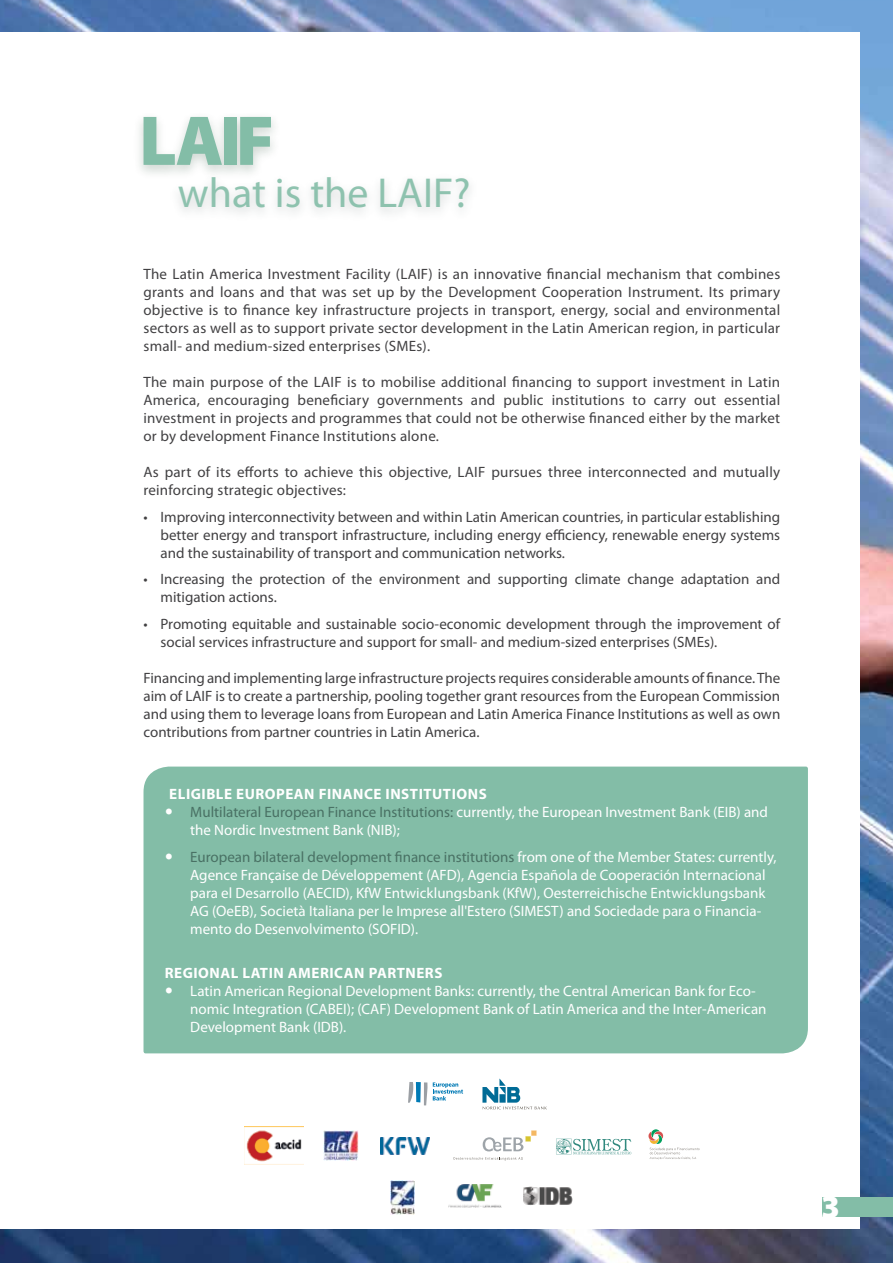
<style>
.page{position:relative;width:893px;height:1263px;background:#fff}
.page>*{position:absolute;margin:0;border:0;box-sizing:border-box;transform-origin:0 0}
.t1{font:42px "Myriad Pro";color:rgb(131 189 167/.9)}
.t2{font:900 33px "Myriad Pro";color:#fff}
.t3{font:15px/18px "Myriad Pro";color:#414042;text-align:justify}
.t4{font:15px/18px "Myriad Pro";color:#fff}
.t5{font:700 15px "Myriad Pro";letter-spacing:.035em;color:#fff}
.s1{font-weight:700}
.s2{color:#497164}
</style>
<div class="page">
<img style="left:0;top:0;width:893px;height:1263px">
<div style="left:0;top:32px;width:859px;height:1197px;background:#fff"></div>
<div style="left:144px;top:766px;width:664px;height:287px;background:#83bda7"></div>
<div style="left:822px;top:1197px;width:71px;height:19px;background:#83bda7"></div>
<img style="left:391px;top:1181px;width:24px;height:34px">
<img style="left:448px;top:1185px;width:54px;height:22px">
<img style="left:523px;top:1186px;width:50px;height:19px">
<svg style="left:453px;top:1157px;width:70px;height:3px"></svg>
<svg style="left:483px;top:1130px;width:54px;height:21px"></svg>
<svg style="left:556px;top:1139px;width:75px;height:15px"></svg>
<svg style="left:648px;top:1129px;width:51px;height:31px"></svg>
<img style="left:323px;top:1130px;width:35px;height:31px">
<img style="left:245px;top:1127px;width:58px;height:38px">
<img style="left:380px;top:1138px;width:49px;height:16px">
<svg style="left:482px;top:1078px;width:65px;height:31px"></svg>
<svg style="left:433px;top:1082px;width:30px;height:18px"></svg>
<svg style="left:408px;top:1082px;width:19px;height:23px"></svg>
<img style="left:139px;top:116px;width:146px;height:68px">
<svg style="left:144px;top:117px;width:78px;height:48px"></svg>
<div style="left:224px;top:117px;width:13px;height:48px;background:#83bda7"></div>
<svg style="left:240px;top:117px;width:31px;height:48px"></svg>
<svg style="left:166px;top:809px;width:6px;height:5px"></svg>
<svg style="left:166px;top:853px;width:6px;height:6px"></svg>
<svg style="left:166px;top:988px;width:6px;height:5px"></svg>
<h1 class="t1" style="left:178px;top:167px;width:294px">what is the LAIF?</h1>
<p class="t3" style="left:144px;top:265px;width:638px">The Latin America Investment Facility (LAIF) is an innovative financial mechanism that combines grants and loans and that was set up by the Development Cooperation Instrument. Its primary objective is to finance key infrastructure projects in transport, energy, social and environmental sectors as well as to support private sector development in the Latin American region, in particular small- and medium-sized enterprises (SMEs).</p>
<p class="t3" style="left:144px;top:373px;width:638px">The main purpose of the LAIF is to mobilise additional financing to support investment in Latin America, encouraging beneficiary governments and public institutions to carry out essential investment in projects and programmes that could not be otherwise financed either by the market or by development Finance Institutions alone.</p>
<p class="t3" style="left:144px;top:463px;width:638px">As part of its efforts to achieve this objective, LAIF pursues three interconnected and mutually reinforcing strategic objectives:</p>
<p class="t3" style="left:161px;top:507px;width:621px;text-indent:-17px">• Improving interconnectivity between and within Latin American countries, in particular establishing better energy and transport infrastructure, including energy efficiency, renewable energy systems and the sustainability of transport and communication networks.</p>
<p class="t3" style="left:161px;top:570px;width:621px;text-indent:-17px">• Increasing the protection of the environment and supporting climate change adaptation and mitigation actions.</p>
<p class="t3" style="left:161px;top:614px;width:621px;text-indent:-17px">• Promoting equitable and sustainable socio-economic development through the improvement of social services infrastructure and support for small- and medium-sized enterprises (SMEs).</p>
<p class="t3" style="left:144px;top:668px;width:638px">Financing and implementing large infrastructure projects requires considerable amounts of finance. The aim of LAIF is to create a partnership, pooling together grant resources from the European Commission and using them to leverage loans from European and Latin America Finance Institutions as well as own contributions from partner countries in Latin America.</p>
<p class="t4" style="left:190px;top:785px;width:579px;text-indent:-21px"><span class="s1">ELIGIBLE EUROPEAN FINANCE INSTITUTIONS<br></span><span class="s2">Multilateral European Finance Institutions:</span> currently, the European Investment Bank (EIB) and the Nordic Investment Bank (NIB);</p>
<p class="t4" style="left:190px;top:847px;width:588px"><span class="s2">European bilateral development finance institutions</span> from one of the Member States: currently, Agence Française de Développement (AFD), Agencia Española de Cooperación Internacional para el Desarrollo (AECID), KfW Entwicklungsbank (KfW), Oesterreichische Entwicklungsbank AG (OeEB), Società Italiana per le Imprese all'Estero (SIMEST) and Sociedade para o Financia&shy;mento do Desenvolvimento (SOFID).</p>
<p class="t5" style="left:165px;top:963px;width:279px">REGIONAL LATIN AMERICAN PARTNERS</p>
<p class="t4" style="left:190px;top:982px;width:578px">Latin American Regional Development Banks: currently, the Central American Bank for Eco&shy;nomic Integration (CABEI); (CAF) Development Bank of Latin America and the Inter-American<br>Development Bank (IDB).</p>
<h2 class="t2" style="left:821px;top:1188px;width:20px">3</h2>
</div>
